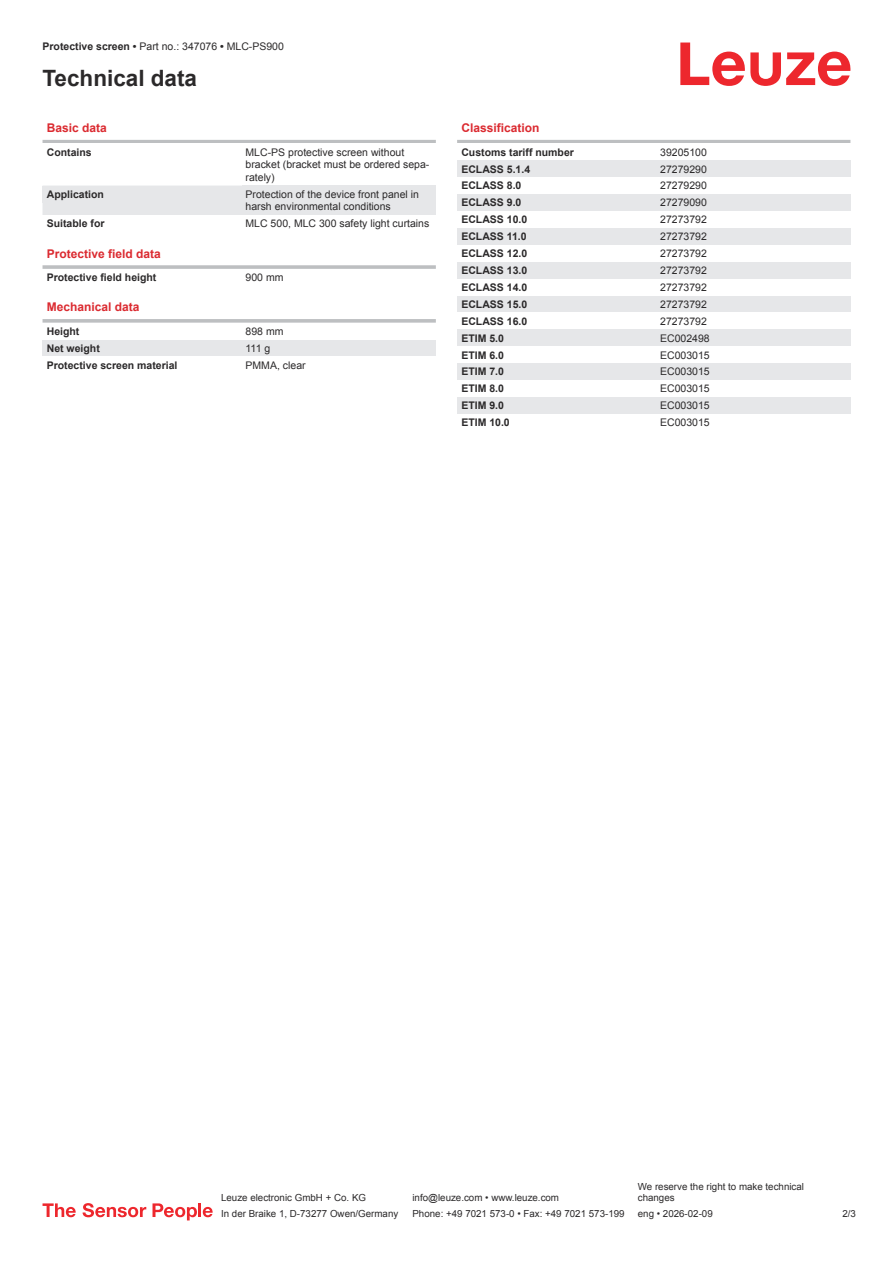
<style>
.page{position:relative;width:893px;height:1263px;background:#fff}
.page>*{position:absolute;margin:0;border:0;box-sizing:border-box;transform-origin:0 0}
.t1{font:700 22.5px "Arial";color:#2b292a}
.t2{font:700 12px "Arial";color:#db2a30}
.t3{font:10.5px/12.6px "Arial";color:#2b292a}
.t4{font:700 10.5px "Arial";color:#2b292a}
.t5{font:9.75px/11.7px "Arial";color:#2b292a}
.s1{font-weight:700}
</style>
<div class="page">
<svg style="left:680px;top:43px;width:170px;height:43px"></svg>
<div style="left:43px;top:202px;width:199px;height:13px;background:#e6e7e9"></div>
<hr style="left:43px;top:140px;width:393px;height:3px;background:#bdbfc1">
<div style="left:43px;top:186px;width:199px;height:16px;background:#e6e7e9"></div>
<div style="left:242px;top:186px;width:194px;height:29px;background:#e6e7e9"></div>
<hr style="left:43px;top:265px;width:393px;height:4px;background:#c5c7c9">
<svg style="left:43px;top:319px;width:393px;height:4px;background:#c3c5c7"></svg>
<div style="left:43px;top:340px;width:199px;height:16px;background:#e6e7e9"></div>
<div style="left:242px;top:340px;width:194px;height:16px;background:#e6e7e9"></div>
<hr style="left:457px;top:140px;width:393px;height:3px;background:#bdbfc1">
<div style="left:457px;top:160px;width:200px;height:17px;background:#e6e7e9"></div>
<div style="left:657px;top:160px;width:193px;height:17px;background:#e6e7e9"></div>
<div style="left:457px;top:194px;width:200px;height:17px;background:#e6e7e9"></div>
<div style="left:657px;top:194px;width:193px;height:17px;background:#e6e7e9"></div>
<div style="left:457px;top:228px;width:200px;height:17px;background:#e6e7e9"></div>
<div style="left:657px;top:228px;width:193px;height:17px;background:#e6e7e9"></div>
<div style="left:457px;top:262px;width:200px;height:17px;background:#e6e7e9"></div>
<div style="left:657px;top:262px;width:193px;height:17px;background:#e6e7e9"></div>
<div style="left:457px;top:296px;width:200px;height:16px;background:#e6e7e9"></div>
<div style="left:657px;top:296px;width:193px;height:16px;background:#e6e7e9"></div>
<div style="left:457px;top:329px;width:200px;height:17px;background:#e6e7e9"></div>
<div style="left:657px;top:329px;width:193px;height:17px;background:#e6e7e9"></div>
<div style="left:457px;top:363px;width:200px;height:17px;background:#e6e7e9"></div>
<div style="left:657px;top:363px;width:193px;height:17px;background:#e6e7e9"></div>
<div style="left:457px;top:397px;width:200px;height:17px;background:#e6e7e9"></div>
<div style="left:657px;top:397px;width:193px;height:17px;background:#e6e7e9"></div>
<svg style="left:43px;top:1203px;width:33px;height:14px"></svg>
<svg style="left:83px;top:1203px;width:63px;height:14px"></svg>
<svg style="left:153px;top:1203px;width:44px;height:17px"></svg>
<hr style="left:198px;top:1203px;width:3px;height:14px;background:#ed272d">
<svg style="left:203px;top:1207px;width:10px;height:10px"></svg>
<p class="t3" style="left:43px;top:41px;width:243px"><span class="s1">Protective screen •</span> Part no.: 347076 <span class="s1">•</span> MLC-PS900</p>
<h1 class="t1" style="left:43px;top:70px;width:156px">Technical data</h1>
<p class="t2" style="left:47px;top:123px;width:62px">Basic data</p>
<p class="t4" style="left:47px;top:148px;width:46px">Contains</p>
<p class="t3" style="left:246px;top:147px;width:185px">MLC-PS protective screen without bracket (bracket must be ordered sepa&shy;rately)</p>
<p class="t4" style="left:47px;top:190px;width:59px">Application</p>
<p class="t3" style="left:246px;top:189px;width:175px">Protection of the device front panel in harsh environmental conditions</p>
<p class="t4" style="left:47px;top:220px;width:59px">Suitable for</p>
<p class="t3" style="left:246px;top:218px;width:185px">MLC 500, MLC 300 safety light curtains</p>
<p class="t2" style="left:47px;top:249px;width:116px">Protective field data</p>
<p class="t4" style="left:47px;top:273px;width:111px">Protective field height</p>
<p class="t3" style="left:246px;top:272px;width:39px">900 mm</p>
<p class="t2" style="left:47px;top:303px;width:94px">Mechanical data</p>
<p class="t4" style="left:47px;top:327px;width:34px">Height</p>
<p class="t3" style="left:246px;top:326px;width:39px">898 mm</p>
<p class="t4" style="left:47px;top:344px;width:55px">Net weight</p>
<p class="t3" style="left:246px;top:343px;width:26px">111 g</p>
<p class="t4" style="left:47px;top:361px;width:132px">Protective screen material</p>
<p class="t3" style="left:246px;top:360px;width:62px">PMMA, clear</p>
<p class="t2" style="left:461px;top:123px;width:80px">Classification</p>
<p class="t4" style="left:461px;top:148px;width:114px">Customs tariff number</p>
<p class="t3" style="left:660px;top:147px;width:48px">39205100</p>
<p class="t4" style="left:461px;top:165px;width:70px">ECLASS 5.1.4</p>
<p class="t3" style="left:660px;top:164px;width:48px">27279290</p>
<p class="t4" style="left:461px;top:182px;width:62px">ECLASS 8.0</p>
<p class="t3" style="left:660px;top:180px;width:48px">27279290</p>
<p class="t4" style="left:461px;top:199px;width:62px">ECLASS 9.0</p>
<p class="t3" style="left:660px;top:197px;width:48px">27279090</p>
<p class="t4" style="left:461px;top:216px;width:67px">ECLASS 10.0</p>
<p class="t3" style="left:660px;top:214px;width:48px">27273792</p>
<p class="t4" style="left:461px;top:233px;width:67px">ECLASS 11.0</p>
<p class="t3" style="left:660px;top:231px;width:48px">27273792</p>
<p class="t4" style="left:461px;top:249px;width:67px">ECLASS 12.0</p>
<p class="t3" style="left:660px;top:248px;width:48px">27273792</p>
<p class="t4" style="left:461px;top:266px;width:67px">ECLASS 13.0</p>
<p class="t3" style="left:660px;top:265px;width:48px">27273792</p>
<p class="t4" style="left:461px;top:283px;width:67px">ECLASS 14.0</p>
<p class="t3" style="left:660px;top:282px;width:48px">27273792</p>
<p class="t4" style="left:461px;top:300px;width:67px">ECLASS 15.0</p>
<p class="t3" style="left:660px;top:299px;width:48px">27273792</p>
<p class="t4" style="left:461px;top:317px;width:67px">ECLASS 16.0</p>
<p class="t3" style="left:660px;top:316px;width:48px">27273792</p>
<p class="t4" style="left:461px;top:334px;width:44px">ETIM 5.0</p>
<p class="t3" style="left:660px;top:333px;width:51px">EC002498</p>
<p class="t4" style="left:461px;top:351px;width:44px">ETIM 6.0</p>
<p class="t3" style="left:660px;top:349px;width:51px">EC003015</p>
<p class="t4" style="left:461px;top:368px;width:44px">ETIM 7.0</p>
<p class="t3" style="left:660px;top:366px;width:51px">EC003015</p>
<p class="t4" style="left:461px;top:385px;width:44px">ETIM 8.0</p>
<p class="t3" style="left:660px;top:383px;width:51px">EC003015</p>
<p class="t4" style="left:461px;top:402px;width:44px">ETIM 9.0</p>
<p class="t3" style="left:660px;top:400px;width:51px">EC003015</p>
<p class="t4" style="left:461px;top:418px;width:50px">ETIM 10.0</p>
<p class="t3" style="left:660px;top:417px;width:51px">EC003015</p>
<p class="t5" style="left:221px;top:1193px;width:146px">Leuze electronic GmbH + Co. KG</p>
<p class="t5" style="left:412px;top:1193px;width:148px">info@leuze.com • www.leuze.com</p>
<p class="t5" style="left:638px;top:1181px;width:168px">We reserve the right to make technical changes</p>
<p class="t5" style="left:221px;top:1209px;width:179px">In der Braike 1, D-73277 Owen/Germany</p>
<p class="t5" style="left:412px;top:1209px;width:214px">Phone: +49 7021 573-0 • Fax: +49 7021 573-199</p>
<p class="t5" style="left:638px;top:1209px;width:76px">eng • 2026-02-09</p>
<p class="t5" style="left:842px;top:1209px;width:15px">2 /3</p>
</div>
